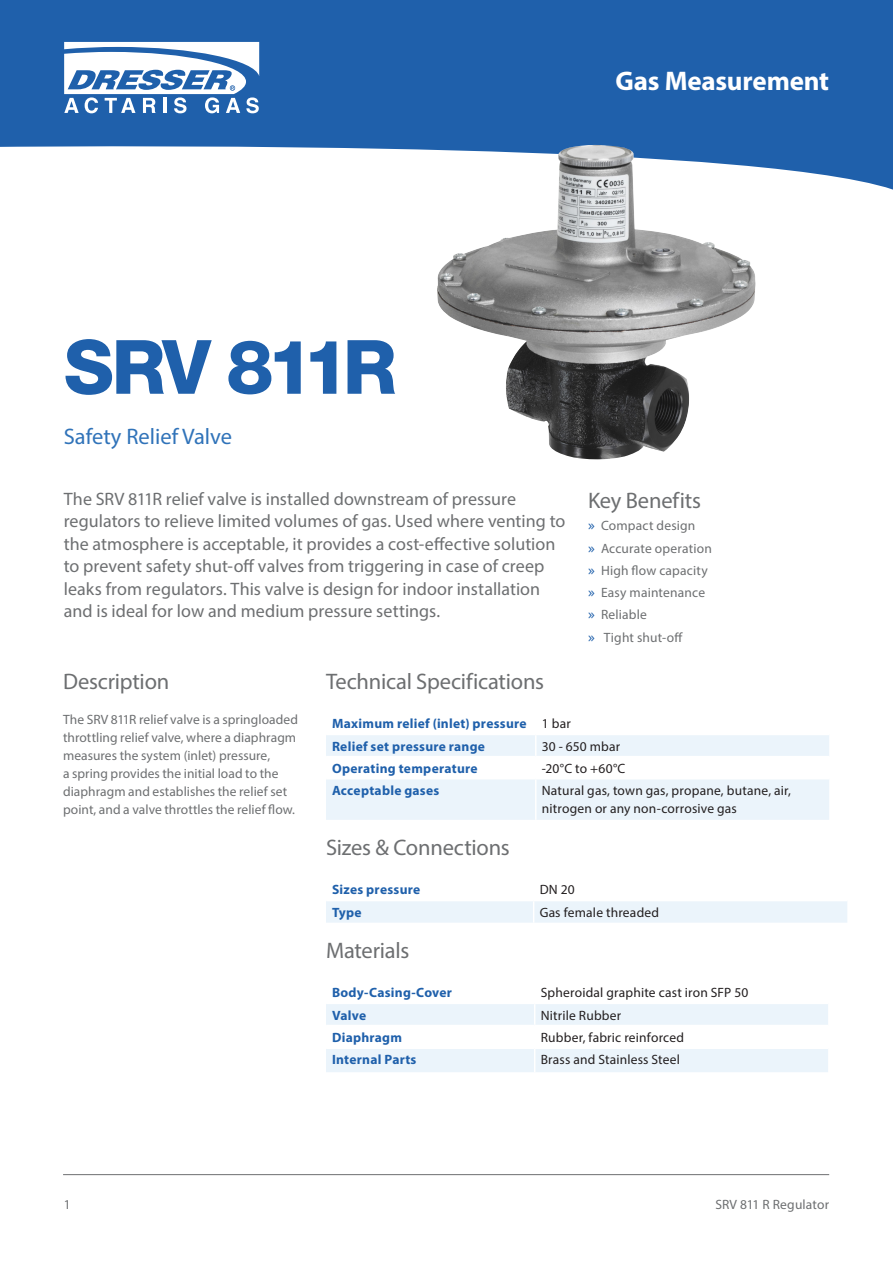
<style>
.page{position:relative;width:893px;height:1263px;background:#fff}
.page>*{position:absolute;margin:0;border:0;box-sizing:border-box;transform-origin:0 0}
.Headline_50_50{font:800 75px "Helvetica Neue LT Std";letter-spacing:-.09em;color:#1f60ab}
.t1{font:700 27px "Myriad Pro";letter-spacing:-.005em;color:#fff}
.Section_Title{font:22.5px "Myriad Pro";letter-spacing:-.01em;color:#6d6f71}
.Subhead{font:22.5px "Myriad Pro";color:#3073b9}
.Introduction_Copy{font:18px/22.5px "Myriad Pro";color:#6d6f71}
.Section_Title-2{font:13.5px/18px "Myriad Pro";letter-spacing:.005em;color:#6d6f71}
.Table_Body_9_12{font:13.5px/18px "Myriad Pro";letter-spacing:.015em;color:#231f20}
.Table_Header_9_12{font:700 13.5px "Myriad Pro";letter-spacing:.02em;color:#1f60ab}
.s1{font-family:"Lucida Grande";color:#1f60ab}
</style>
<div class="page">
<hr style="left:63px;top:1174px;width:766px;height:1px;background:#6d6f71">
<svg style="left:0;top:0;width:893px;height:190px;background:#3f77b7"></svg>
<svg style="left:64px;top:42px;width:195px;height:71px"></svg>
<svg style="left:326px;top:735px;width:503px;height:85px"></svg>
<hr style="left:326px;top:778px;width:210px;height:1px;background:#fff">
<hr style="left:536px;top:778px;width:293px;height:1px;background:#fff">
<hr style="left:535px;top:779px;width:1px;height:41px;background:#fff">
<div style="left:326px;top:901px;width:521px;height:22px;background:#ebf4fb"></div>
<svg style="left:326px;top:1004px;width:502px;height:68px"></svg>
<img style="left:436px;top:145px;width:320px;height:315px">
<p class="Headline_50_50" style="left:64px;top:322px;width:335px">SRV 811R</p>
<p class="Subhead" style="left:64px;top:423px;width:170px">Safety Relief Valve</p>
<p class="t1" style="left:615px;top:63px;width:215px">Gas Measurement</p>
<p class="Introduction_Copy" style="left:64px;top:487px;width:503px">The SRV 811R relief valve is installed downstream of pressure regulators to relieve limited volumes of gas. Used where venting to the atmosphere is acceptable, it provides a cost-effective solution to prevent safety shut-off valves from triggering in case of creep leaks from regulators. This valve is design for indoor installation and is ideal for low and medium pressure settings.</p>
<p class="Section_Title" style="left:588px;top:487px;width:114px">Key Benefits</p>
<p class="Section_Title-2" style="left:588px;top:516px;width:109px"><span class="s1">»</span> Compact design</p>
<p class="Section_Title-2" style="left:588px;top:539px;width:125px"><span class="s1">»</span> Accurate operation</p>
<p class="Section_Title-2" style="left:588px;top:561px;width:121px"><span class="s1">»</span> High flow capacity</p>
<p class="Section_Title-2" style="left:588px;top:583px;width:118px"><span class="s1">»</span> Easy maintenance</p>
<p class="Section_Title-2" style="left:588px;top:605px;width:60px"><span class="s1">»</span> Reliable</p>
<p class="Section_Title-2" style="left:588px;top:628px;width:96px"><span class="s1">»</span> Tight shut-off</p>
<p class="Section_Title" style="left:63px;top:667px;width:108px">Description</p>
<p class="Section_Title-2" style="left:63px;top:710px;width:236px">The SRV 811R relief valve is a springloaded throttling relief valve, where a diaphragm measures the system (inlet) pressure,<br>a spring provides the initial load to the diaphragm and establishes the relief set point, and a valve throttles the relief flow.</p>
<p class="Section_Title" style="left:326px;top:667px;width:220px">Technical Specifications</p>
<p class="Table_Header_9_12" style="left:332px;top:714px;width:196px">Maximum relief (inlet) pressure</p>
<p class="Table_Body_9_12" style="left:542px;top:714px;width:30px">1 bar</p>
<p class="Table_Header_9_12" style="left:332px;top:737px;width:155px">Relief set pressure range</p>
<p class="Table_Body_9_12" style="left:542px;top:737px;width:80px">30 - 650 mbar</p>
<p class="Table_Header_9_12" style="left:332px;top:759px;width:147px">Operating temperature</p>
<p class="Table_Body_9_12" style="left:542px;top:759px;width:85px">-20°C to +60°C</p>
<p class="Table_Header_9_12" style="left:332px;top:781px;width:109px">Acceptable gases</p>
<p class="Table_Body_9_12" style="left:542px;top:781px;width:251px">Natural gas, town gas, propane, butane, air, nitrogen or any non-corrosive gas</p>
<p class="Section_Title" style="left:326px;top:833px;width:185px">Sizes &amp; Connections</p>
<p class="Table_Header_9_12" style="left:332px;top:881px;width:90px">Sizes pressure</p>
<p class="Table_Body_9_12" style="left:540px;top:880px;width:37px">DN 20</p>
<p class="Table_Header_9_12" style="left:332px;top:903px;width:31px">Type</p>
<p class="Table_Body_9_12" style="left:540px;top:903px;width:121px">Gas female threaded</p>
<p class="Section_Title" style="left:326px;top:936px;width:85px">Materials</p>
<p class="Table_Header_9_12" style="left:332px;top:983px;width:122px">Body-Casing-Cover</p>
<p class="Table_Body_9_12" style="left:541px;top:983px;width:209px">Spheroidal graphite cast iron SFP 50</p>
<p class="Table_Header_9_12" style="left:332px;top:1006px;width:36px">Valve</p>
<p class="Table_Body_9_12" style="left:541px;top:1006px;width:82px">Nitrile Rubber</p>
<p class="Table_Header_9_12" style="left:332px;top:1028px;width:72px">Diaphragm</p>
<p class="Table_Body_9_12" style="left:541px;top:1028px;width:145px">Rubber, fabric reinforced</p>
<p class="Table_Header_9_12" style="left:332px;top:1051px;width:86px">Internal Parts</p>
<p class="Table_Body_9_12" style="left:541px;top:1050px;width:141px">Brass and Stainless Steel</p>
<p class="Section_Title-2" style="left:64px;top:1195px;width:8px">1</p>
<p class="Section_Title-2" style="left:715px;top:1195px;width:115px">SRV 811 R Regulator</p>
</div>
